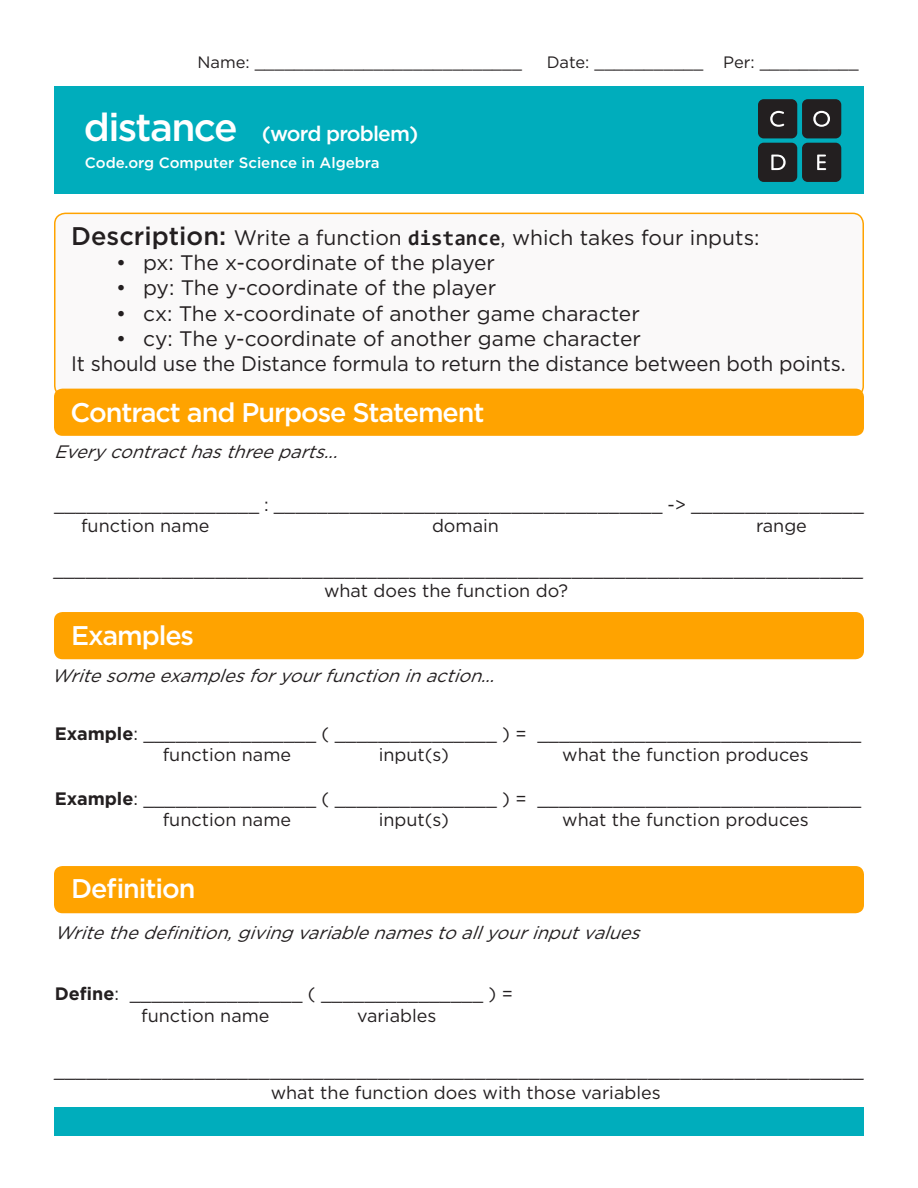
<style>
.page{position:relative;width:918px;height:1188px;background:#fff}
.page>*{position:absolute;margin:0;border:0;box-sizing:border-box;transform-origin:0 0}
.main_title{font:500 27px "Gotham";letter-spacing:-.04em;color:#fff}
.t1{font:21px "Gotham";color:#231f20}
.main_title-2{font:500 21px "Gotham";letter-spacing:-.04em;color:#fff}
.t2{font:18px "Gotham";color:#231f20}
.t3{font:italic 18px "Gotham";color:#231f20}
.t4{font:16.5px "Gotham";color:#231f20}
.t5{font:500 15px "Gotham";color:#fff}
.s1{font-size:39px}
.s2{font-weight:500;font-size:25.5px}
.s3{font-family:"Consolas";font-weight:700}
.s4{font-weight:700}
</style>
<div class="page">
<div style="left:54px;top:86px;width:810px;height:108px;background:#00adbc"></div>
<div style="left:54px;top:1107px;width:810px;height:29px;background:#00adbc"></div>
<div style="left:758px;top:99px;width:39px;height:39px;background:#231f20;border-radius:6px"></div>
<div style="left:802px;top:99px;width:39px;height:39px;background:#231f20;border-radius:6px"></div>
<div style="left:758px;top:143px;width:39px;height:39px;background:#231f20;border-radius:6px"></div>
<div style="left:802px;top:143px;width:39px;height:39px;background:#231f20;border-radius:6px"></div>
<svg style="left:813px;top:111px;width:17px;height:16px"></svg>
<svg style="left:771px;top:155px;width:15px;height:15px"></svg>
<svg style="left:817px;top:155px;width:9px;height:15px"></svg>
<svg style="left:770px;top:111px;width:14px;height:16px"></svg>
<div style="left:55px;top:213px;width:808px;height:184px;background:#faf9f9;border-radius:11px"></div>
<div style="left:54px;top:213px;width:810px;height:184px;border:2px solid #ffa300;border-radius:11px"></div>
<div style="left:54px;top:389px;width:810px;height:47px;background:#ffa300;border-radius:9px"></div>
<div style="left:54px;top:612px;width:810px;height:47px;background:#ffa300;border-radius:9px"></div>
<div style="left:54px;top:866px;width:810px;height:47px;background:#ffa300;border-radius:9px"></div>
<p class="t4" style="left:198px;top:51px;width:326px">Name: ___________________________</p>
<p class="t4" style="left:547px;top:51px;width:313px">Date: ___________ Per: __________</p>
<p class="main_title-2" style="left:84px;top:120px;width:336px"><span class="s1">distance</span> (word problem)</p>
<p class="t5" style="left:85px;top:153px;width:296px">Code.org Computer Science in Algebra</p>
<p class="t1" style="left:71px;top:224px;width:690px"><span class="s2">Description:</span> Write a function <span class="s3">distance</span>, which takes four inputs:</p>
<p class="t1" style="left:116px;top:249px;width:380px">• px: The x-coordinate of the player</p>
<p class="t1" style="left:116px;top:275px;width:381px">• py: The y-coordinate of the player</p>
<p class="t1" style="left:116px;top:300px;width:525px">• cx: The x-coordinate of another game character</p>
<p class="t1" style="left:116px;top:325px;width:526px">• cy: The y-coordinate of another game character</p>
<p class="t1" style="left:71px;top:350px;width:776px">It should use the Distance formula to return the distance between both points.</p>
<p class="main_title" style="left:70px;top:395px;width:416px">Contract and Purpose Statement</p>
<p class="t3" style="left:54px;top:440px;width:293px">Everycontracthasthreeparts...</p>
<p class="t2" style="left:54px;top:493px;width:811px">___________________ : ____________________________________ -&gt; ________________</p>
<p class="t2" style="left:81px;top:514px;width:130px">function name</p>
<p class="t2" style="left:432px;top:514px;width:68px">domain</p>
<p class="t2" style="left:756px;top:514px;width:52px">range</p>
<p class="t3" style="left:54px;top:558px;width:820px">___________________________________________________________________________</p>
<p class="t2" style="left:324px;top:579px;width:246px">what does the function do?</p>
<p class="main_title" style="left:71px;top:618px;width:124px">Examples</p>
<p class="t3" style="left:51px;top:664px;width:452px">Writesomeexamplesforyourfunctioninaction...</p>
<p class="t2" style="left:55px;top:722px;width:808px"><span class="s4">Example</span>: ________________ ( _______________ ) = ______________________________</p>
<p class="t2" style="left:163px;top:744px;width:130px">function name</p>
<p class="t2" style="left:379px;top:744px;width:72px">input(s)</p>
<p class="t2" style="left:562px;top:744px;width:248px">what the function produces</p>
<p class="t2" style="left:55px;top:787px;width:808px"><span class="s4">Example</span>: ________________ ( _______________ ) = ______________________________</p>
<p class="t2" style="left:163px;top:808px;width:130px">function name</p>
<p class="t2" style="left:379px;top:808px;width:72px">input(s)</p>
<p class="t2" style="left:562px;top:808px;width:248px">what the function produces</p>
<p class="main_title" style="left:71px;top:871px;width:126px">Definition</p>
<p class="t3" style="left:54px;top:921px;width:595px">Writethedefinition,givingvariablenamestoallyourinputvalues</p>
<p class="t2" style="left:55px;top:983px;width:460px"><span class="s4">Define</span>: ________________ ( _______________ ) =</p>
<p class="t2" style="left:141px;top:1004px;width:130px">function name</p>
<p class="t2" style="left:357px;top:1004px;width:81px">variables</p>
<p class="t3" style="left:55px;top:1059px;width:820px">___________________________________________________________________________</p>
<p class="t2" style="left:271px;top:1081px;width:392px">what the function does with those variables</p>
</div>
